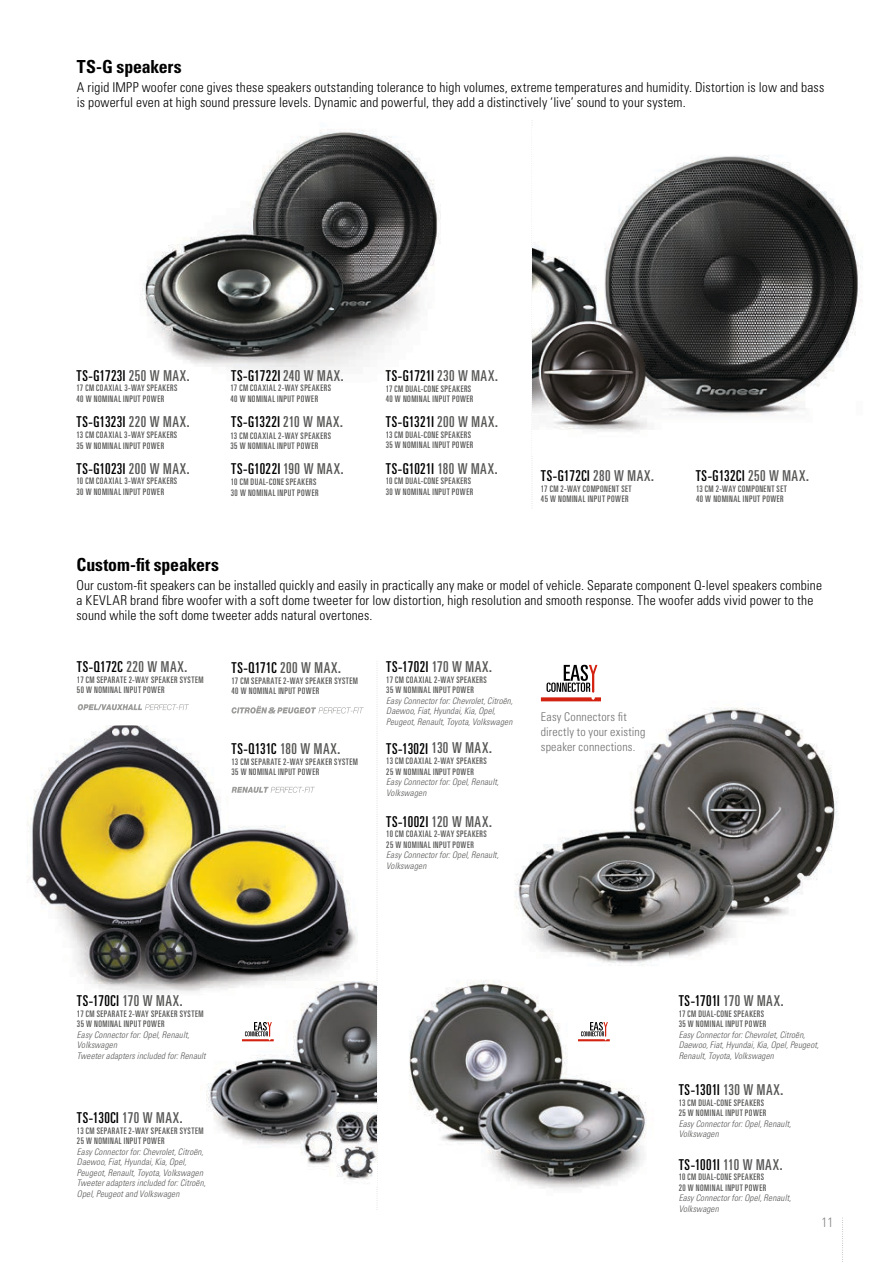
<style>
.page{position:relative;width:893px;height:1263px;background:#fff}
.page>*{position:absolute;margin:0;border:0;box-sizing:border-box;transform-origin:0 0}
.t1{font:700 condensed 18px "Univers LT Std";letter-spacing:-.01em;color:#000}
.t2{font:ultra-condensed 15px "Univers LT Std";letter-spacing:.03em;color:#000}
.t3{font:ultra-condensed 15px "Univers LT Std";letter-spacing:.01em;color:#000}
.t4{font:300 condensed 13.5px/15px "Univers LT Std";letter-spacing:.01em;color:#000}
.t5{font:300 condensed 13.5px "Univers LT Std";color:#878787}
.t6{font:300 condensed 12px/15px "Univers LT Std";letter-spacing:.015em;color:#706f6f}
.t7{font:ultra-condensed 9px/10.5px "Univers LT Std";letter-spacing:.055em;color:#575756}
.t8{font:italic 300 condensed 9px/10.5px "Univers LT Std";letter-spacing:.015em;color:#575756}
.s1{color:#575756}
</style>
<div class="page">
<svg style="left:842px;top:1217px;width:1px;height:45px"></svg>
<img style="left:515px;top:701px;width:323px;height:257px">
<svg style="left:377px;top:661px;width:1px;height:549px"></svg>
<svg style="left:532px;top:120px;width:1px;height:386px"></svg>
<img style="left:533px;top:155px;width:330px;height:276px">
<img style="left:142px;top:129px;width:299px;height:245px">
<img style="left:27px;top:725px;width:351px;height:295px">
<img style="left:377px;top:726px;width:1px;height:55px">
<img style="left:200px;top:982px;width:177px;height:198px">
<img style="left:377px;top:1021px;width:1px;height:110px">
<img style="left:377px;top:983px;width:1px;height:36px">
<img style="left:409px;top:980px;width:238px;height:209px">
<img style="left:501px;top:952px;width:168px;height:30px">
<img style="left:409px;top:980px;width:2px;height:40px">
<svg style="left:541px;top:664px;width:60px;height:37px"></svg>
<svg style="left:578px;top:1020px;width:32px;height:21px"></svg>
<svg style="left:242px;top:1020px;width:32px;height:21px"></svg>
<svg style="left:232px;top:706px;width:132px;height:7px"></svg>
<svg style="left:78px;top:704px;width:111px;height:6px"></svg>
<svg style="left:232px;top:787px;width:83px;height:6px"></svg>
<h1 class="t1" style="left:77px;top:55px;width:106px">ts-G speakers</h1>
<p class="t4" style="left:77px;top:80px;width:749px">A rigid IMPP woofer cone gives these speakers outstanding tolerance to high volumes, extreme temperatures and humidity. Distortion is low and bass is powerful even at high sound pressure levels. Dynamic and powerful, they add a distinctively ‘live’ sound to your system.</p>
<h2 class="t2" style="left:77px;top:367px;width:115px">TS-G1723I <span class="s1">250 W MAX.</span></h2>
<h2 class="t2" style="left:77px;top:413px;width:115px">TS-G1323I <span class="s1">220 W MAX.</span></h2>
<h2 class="t2" style="left:77px;top:460px;width:115px">TS-G1023I <span class="s1">200 W MAX.</span></h2>
<p class="t7" style="left:77px;top:383px;width:102px">17 CM COAXIAL 3-WAY SPEAkERS<br>40 W NOMINAL INPUT POWER</p>
<p class="t7" style="left:77px;top:430px;width:102px">13 CM COAXIAL 3-WAY SPEAkERS<br>35 W NOMINAL INPUT POWER</p>
<p class="t7" style="left:77px;top:476px;width:102px">10 CM COAXIAL 3-WAY SPEAkERS<br>30 W NOMINAL INPUT POWER</p>
<h2 class="t2" style="left:231px;top:367px;width:114px">TS-G1722I <span class="s1">240 W MAX.</span></h2>
<h2 class="t2" style="left:231px;top:413px;width:113px">TS-G1322I <span class="s1">210 W MAX.</span></h2>
<h2 class="t2" style="left:231px;top:460px;width:114px">TS-G1022I <span class="s1">190 W MAX.</span></h2>
<h2 class="t2" style="left:386px;top:367px;width:114px">TS-G1721I <span class="s1">230 W MAX.</span></h2>
<h2 class="t2" style="left:386px;top:413px;width:114px">TS-G1321I <span class="s1">200 W MAX.</span></h2>
<h2 class="t2" style="left:386px;top:460px;width:113px">TS-G1021I <span class="s1">180 W MAX.</span></h2>
<p class="t7" style="left:230px;top:383px;width:102px">17 CM COAXIAL 2-WAY SPEAkERS<br>40 W NOMINAL INPUT POWER</p>
<p class="t7" style="left:386px;top:383px;width:89px">17 CM DUAL-CONE SPEAkERS<br>40 W NOMINAL INPUT POWER</p>
<p class="t7" style="left:386px;top:429px;width:89px">13 CM DUAL-CONE SPEAkERS<br>35 W NOMINAL INPUT POWER</p>
<p class="t7" style="left:231px;top:430px;width:102px">13 CM COAXIAL 2-WAY SPEAkERS<br>35 W NOMINAL INPUT POWER</p>
<h2 class="t2" style="left:541px;top:467px;width:115px">TS-G172CI <span class="s1">280 W MAX.</span></h2>
<h2 class="t2" style="left:696px;top:467px;width:115px">TS-G132CI <span class="s1">250 W MAX.</span></h2>
<p class="t7" style="left:386px;top:476px;width:89px">10 CM DUAL-CONE SPEAkERS<br>30 W NOMINAL INPUT POWER</p>
<p class="t7" style="left:231px;top:477px;width:89px">10 CM DUAL-CONE SPEAkERS<br>30 W NOMINAL INPUT POWER</p>
<p class="t7" style="left:696px;top:483px;width:92px">13 CM 2-WAY COMPONENT SET<br>40 W NOMINAL INPUT POWER</p>
<p class="t7" style="left:541px;top:483px;width:92px">17 CM 2-WAY COMPONENT SET<br>45 W NOMINAL INPUT POWER</p>
<h1 class="t1" style="left:77px;top:553px;width:144px">custom-fit speakers</h1>
<p class="t4" style="left:77px;top:578px;width:747px">Our custom-fit speakers can be installed quickly and easily in practically any make or model of vehicle. Separate component Q-level speakers combine a KEVLAR brand fibre woofer with a soft dome tweeter for low distortion, high resolution and smooth response. The woofer adds vivid power to the sound while the soft dome tweeter adds natural overtones.</p>
<h2 class="t2" style="left:77px;top:658px;width:112px">TS-Q172C <span class="s1">220 W MAX.</span></h2>
<h2 class="t2" style="left:232px;top:659px;width:111px">TS-Q171C <span class="s1">200 W MAX.</span></h2>
<h2 class="t2" style="left:386px;top:658px;width:107px">TS-1702I <span class="s1">170 W MAX.</span></h2>
<p class="t7" style="left:77px;top:674px;width:128px">17 CM SEPARATE 2-WAY SPEAkER SYSTEM<br>50 W NOMINAL INPUT POWER</p>
<p class="t7" style="left:232px;top:675px;width:128px">17 CM SEPARATE 2-WAY SPEAkER SYSTEM<br>40 W NOMINAL INPUT POWER</p>
<h2 class="t3" style="left:232px;top:740px;width:110px">TS-Q131C <span class="s1">180 W MAX.</span></h2>
<p class="t7" style="left:386px;top:674px;width:102px">17 CM COAXIAL 2-WAY SPEAkERS<br>35 W NOMINAL INPUT POWER</p>
<p class="t8" style="left:386px;top:695px;width:128px">Easy Connector for: Chevrolet, Citroën,<br>Daewoo, Fiat, Hyundai, Kia, Opel,<br>Peugeot, Renault, Toyota, Volkswagen</p>
<h2 class="t2" style="left:386px;top:740px;width:107px">TS-1302I <span class="s1">130 W MAX.</span></h2>
<h3 class="t6" style="left:541px;top:709px;width:106px">Easy Connectors fit directly to your existing speaker connections.</h3>
<p class="t7" style="left:232px;top:756px;width:128px">13 CM SEPARATE 2-WAY SPEAkER SYSTEM<br>35 W NOMINAL INPUT POWER</p>
<p class="t7" style="left:386px;top:756px;width:102px">13 CM COAXIAL 2-WAY SPEAkERS<br>25 W NOMINAL INPUT POWER</p>
<p class="t8" style="left:386px;top:777px;width:114px">Easy Connector for: Opel, Renault,<br>Volkswagen</p>
<h2 class="t2" style="left:386px;top:813px;width:107px">TS-1002I <span class="s1">120 W MAX.</span></h2>
<p class="t7" style="left:386px;top:829px;width:102px">10 CM COAXIAL 2-WAY SPEAkERS<br>25 W NOMINAL INPUT POWER</p>
<p class="t8" style="left:386px;top:850px;width:114px">Easy Connector for: Opel, Renault,<br>Volkswagen</p>
<h2 class="t2" style="left:77px;top:992px;width:107px">TS-170CI <span class="s1">170 W MAX.</span></h2>
<p class="t7" style="left:77px;top:1008px;width:128px">17 CM SEPARATE 2-WAY SPEAkER SYSTEM<br>35 W NOMINAL INPUT POWER</p>
<p class="t8" style="left:77px;top:1029px;width:130px">Easy Connector for: Opel, Renault,<br>Volkswagen<br>Tweeter adapters included for: Renault</p>
<h2 class="t2" style="left:77px;top:1109px;width:107px">TS-130CI <span class="s1">170 W MAX.</span></h2>
<p class="t7" style="left:77px;top:1125px;width:128px">13 CM SEPARATE 2-WAY SPEAkER SYSTEM<br>25 W NOMINAL INPUT POWER</p>
<p class="t8" style="left:77px;top:1146px;width:130px">Easy Connector for: Chevrolet, Citroën, Daewoo, Fiat, Hyundai, Kia, Opel, Peugeot, Renault, Toyota, Volkswagen Tweeter adapters included for: Citroën, Opel, Peugeot and Volkswagen</p>
<h2 class="t2" style="left:679px;top:992px;width:106px">TS-1701I <span class="s1">170 W MAX.</span></h2>
<p class="t7" style="left:679px;top:1008px;width:89px">17 CM DUAL-CONE SPEAkERS<br>35 W NOMINAL INPUT POWER</p>
<p class="t8" style="left:679px;top:1029px;width:142px">Easy Connector for: Chevrolet, Citroën,<br>Daewoo, Fiat, Hyundai, Kia, Opel, Peugeot,<br>Renault, Toyota, Volkswagen</p>
<h2 class="t2" style="left:679px;top:1081px;width:106px">TS-1301I <span class="s1">130 W MAX.</span></h2>
<p class="t7" style="left:679px;top:1097px;width:89px">13 CM DUAL-CONE SPEAkERS<br>25 W NOMINAL INPUT POWER</p>
<p class="t8" style="left:679px;top:1118px;width:114px">Easy Connector for: Opel, Renault,<br>Volkswagen</p>
<h2 class="t3" style="left:679px;top:1156px;width:105px">TS-1001I <span class="s1">110 W MAX.</span></h2>
<p class="t7" style="left:679px;top:1172px;width:89px">10 CM DUAL-CONE SPEAkERS<br>20 W NOMINAL INPUT POWER</p>
<p class="t8" style="left:679px;top:1193px;width:114px">Easy Connector for: Opel, Renault,<br>Volkswagen</p>
<h3 class="t5" style="left:821px;top:1214px;width:13px">11</h3>
</div>
